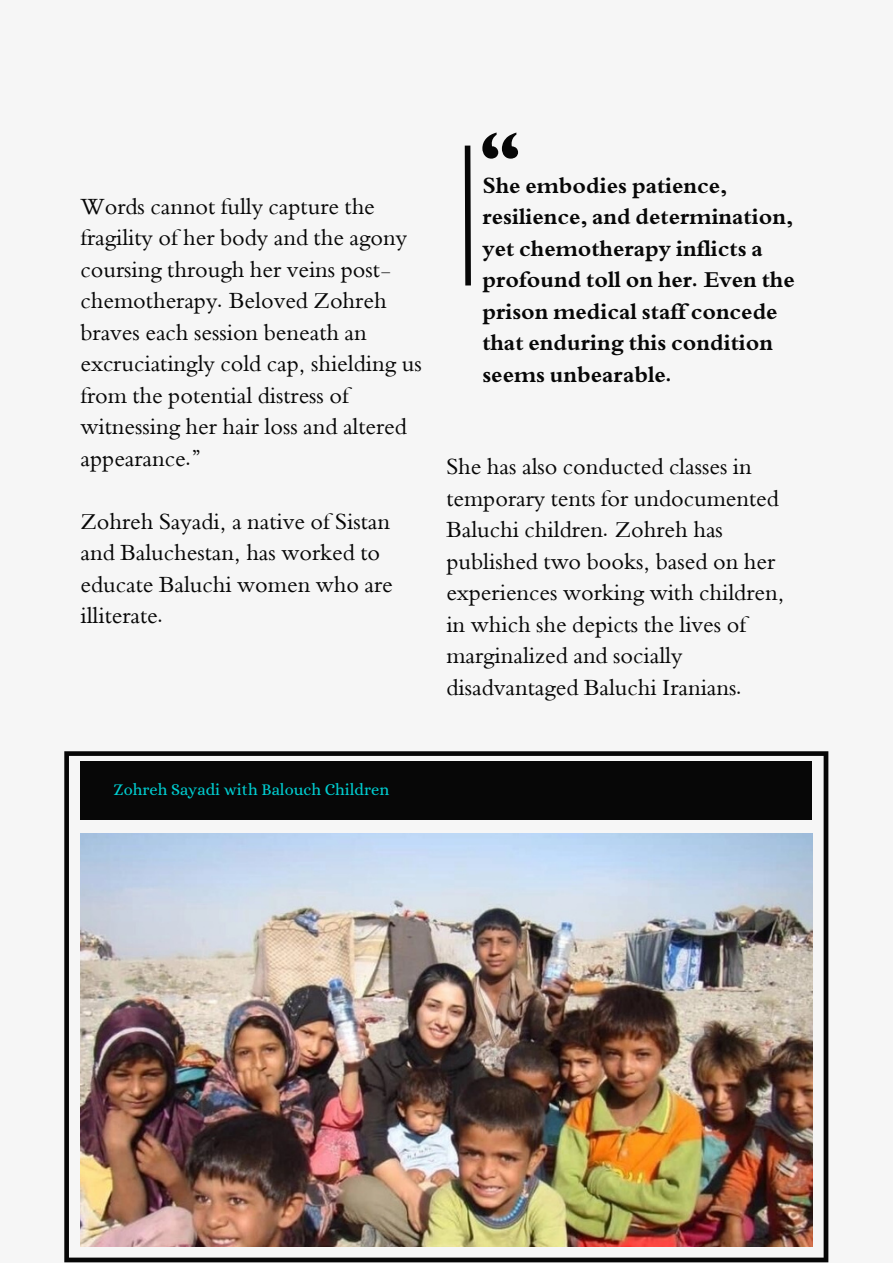
<style>
.page{position:relative;width:893px;height:1264px;background:#fff}
.page>*{position:absolute;margin:0;border:0;box-sizing:border-box;transform-origin:0 0}
.t1{font:22.5px/31.5px "XB Niloofar";color:#070707}
.t2{font:700 22.5px/31.5px "XB Niloofar";color:#070707}
.t3{font:16.5px "Alice";color:#00ced1}
</style>
<div class="page">
<div style="left:0;top:0;width:892px;height:1262px;background:#f6f6f6"></div>
<svg style="left:64px;top:751px;width:764px;height:511px"></svg>
<div style="left:80px;top:761px;width:732px;height:58px;background:#070707"></div>
<img style="left:80px;top:833px;width:732px;height:413px">
<svg style="left:464px;top:145px;width:7px;height:141px"></svg>
<svg style="left:482px;top:132px;width:36px;height:26px"></svg>
<p class="t1" style="left:80px;top:192px;width:343px">Words cannot fully capture the fragility of her body and the agony coursing through her veins post&shy;chemotherapy. Beloved Zohreh braves each session beneath an excruciatingly cold cap, shielding us from the potential distress of witnessing her hair loss and altered appearance.”</p>
<p class="t1" style="left:80px;top:507px;width:314px">Zohreh Sayadi, a native of Sistan and Baluchestan, has worked to educate Baluchi women who are illiterate.</p>
<p class="t2" style="left:482px;top:171px;width:314px">She embodies patience, resilience, and determination, yet chemotherapy inflicts a profound toll on her. Even the prison medical staff concede that enduring this condition seems unbearable.</p>
<p class="t1" style="left:446px;top:452px;width:339px">She has also conducted classes in temporary tents for undocumented<br>Baluchi children. Zohreh has published two books, based on her experiences working with children, in which she depicts the lives of marginalized and socially disadvantaged Baluchi Iranians.</p>
<p class="t3" style="left:113px;top:780px;width:277px">Zohreh Sayadi with Balouch Children</p>
</div>
